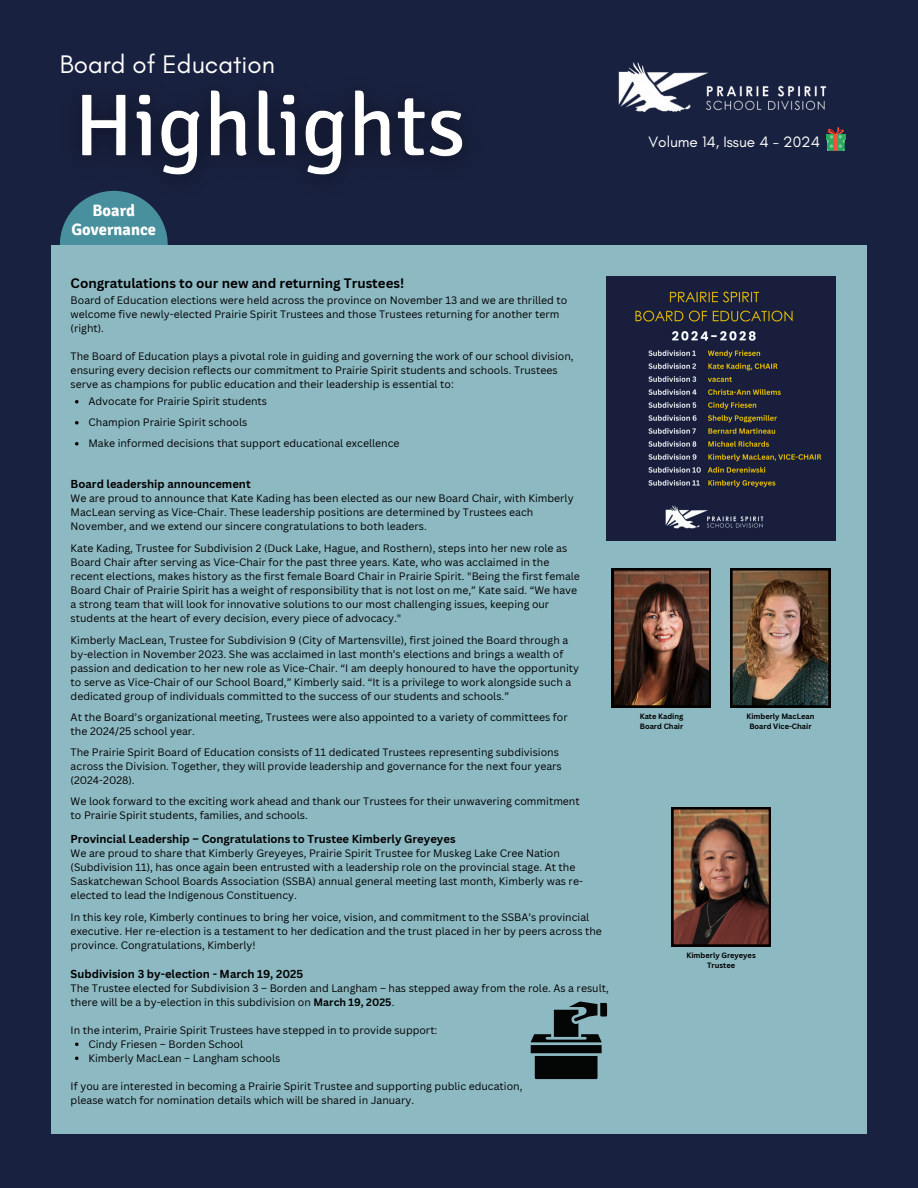
<style>
.page{position:relative;width:918px;height:1188px;background:#192140}
.page>*{position:absolute;margin:0;border:0;box-sizing:border-box;transform-origin:0 0}
.t1{font:25.8px "Glacial Indifference";color:#fff}
.t2{font:700 16.5px/19.2px "Signika";color:#fff;text-align:center}
.t3{font:15.3px "Glacial Indifference";color:#fff}
.t4{font:700 13.35px "Canva Sans";color:#000}
.t5{font:700 11.25px "Canva Sans";color:#000}
.t6{font:10.5px/14px "Canva Sans";color:#000}
.t7{font:700 7.5px "Canva Sans";color:#000}
.s1{font-weight:700}
</style>
<div class="page">
<svg style="left:60px;top:210px;width:108px;height:35px;background:#448795"></svg>
<div style="left:51px;top:245px;width:816px;height:889px;background:#8db9c2"></div>
<img style="left:618px;top:62px;width:209px;height:51px">
<svg style="left:612px;top:568px;width:99px;height:140px;background:#56372a"></svg>
<img style="left:730px;top:568px;width:101px;height:140px">
<svg style="left:671px;top:807px;width:99px;height:140px;background:#6f4737"></svg>
<img style="left:607px;top:276px;width:228px;height:265px">
<div style="left:826px;top:134px;width:19px;height:5px;background:#2eaa60"></div>
<svg style="left:827px;top:127px;width:18px;height:24px"></svg>
<svg style="left:531px;top:1002px;width:76px;height:77px"></svg>
<svg style="left:75px;top:1043px;width:4px;height:3px"></svg>
<svg style="left:75px;top:1057px;width:4px;height:3px"></svg>
<svg style="left:75px;top:400px;width:4px;height:4px"></svg>
<svg style="left:75px;top:421px;width:4px;height:4px"></svg>
<svg style="left:75px;top:442px;width:4px;height:4px"></svg>
<img style="left:73px;top:90px;width:390px;height:120px">
<h5 class="t1" style="left:60px;top:49px;width:217px">Board of Education</h5>
<h2 class="t2" style="left:72px;top:201px;width:86px">Board<br>Governance</h2>
<p class="t4" style="left:71px;top:274px;width:335px">Congratulations to our new and returning Trustees!</p>
<p class="t6" style="left:71px;top:293px;width:498px">Board of Education elections were held across the province on November 13 and we are thrilled to welcome five newly-elected Prairie Spirit Trustees and those Trustees returning for another term (right).</p>
<p class="t6" style="left:71px;top:349px;width:505px">The Board of Education plays a pivotal role in guiding and governing the work of our school division, ensuring every decision reflects our commitment to Prairie Spirit students and schools. Trustees serve as champions for public education and their leadership is essential to:</p>
<p class="t6" style="left:89px;top:394px;width:180px">Advocate for Prairie Spirit students</p>
<p class="t6" style="left:89px;top:415px;width:160px">Champion Prairie Spirit schools</p>
<p class="t6" style="left:89px;top:436px;width:313px">Make informed decisions that support educational excellence</p>
<h5 class="t5" style="left:71px;top:476px;width:182px">Board leadership announcement</h5>
<h5 class="t6" style="left:71px;top:491px;width:504px">We are proud to announce that Kate Kading has been elected as our new Board Chair, with Kimberly<br>MacLean serving as Vice-Chair. These leadership positions are determined by Trustees each<br>November, and we extend our sincere congratulations to both leaders.</h5>
<p class="t6" style="left:71px;top:541px;width:511px">Kate Kading, Trustee for Subdivision 2 (Duck Lake, Hague, and Rosthern), steps into her new role as Board Chair after serving as Vice-Chair for the past three years. Kate, who was acclaimed in the recent elections, makes history as the first female Board Chair in Prairie Spirit. "Being the first female Board Chair of Prairie Spirit has a weight of responsibility that is not lost on me,” Kate said. “We have a strong team that will look for innovative solutions to our most challenging issues, keeping our students at the heart of every decision, every piece of advocacy."</p>
<p class="t6" style="left:71px;top:633px;width:510px">Kimberly MacLean, Trustee for Subdivision 9 (City of Martensville), first joined the Board through a by-election in November 2023. She was acclaimed in last month’s elections and brings a wealth of passion and dedication to her new role as Vice-Chair. “I am deeply honoured to have the opportunity to serve as Vice-Chair of our School Board,” Kimberly said. “It is a privilege to work alongside such a dedicated group of individuals committed to the success of our students and schools.”</p>
<p class="t6" style="left:71px;top:710px;width:499px">At the Board’s organizational meeting, Trustees were also appointed to a variety of committees for the 2024/25 school year.</p>
<p class="t6" style="left:71px;top:745px;width:493px">The Prairie Spirit Board of Education consists of 11 dedicated Trustees representing subdivisions across the Division. Together, they will provide leadership and governance for the next four years (2024-2028).</p>
<h5 class="t6" style="left:71px;top:794px;width:511px">We look forward to the exciting work ahead and thank our Trustees for their unwavering commitment to Prairie Spirit students, families, and schools.</h5>
<h5 class="t5" style="left:71px;top:831px;width:386px">Provincial Leadership – Congratulations to Trustee Kimberly Greyeyes</h5>
<h5 class="t6" style="left:71px;top:846px;width:514px">We are proud to share that Kimberly Greyeyes, Prairie Spirit Trustee for Muskeg Lake Cree Nation (Subdivision 11), has once again been entrusted with a leadership role on the provincial stage. At the Saskatchewan School Boards Association (SSBA) annual general meeting last month, Kimberly was re&shy;elected to lead the Indigenous Constituency.</h5>
<h5 class="t6" style="left:71px;top:910px;width:533px">In this key role, Kimberly continues to bring her voice, vision, and commitment to the SSBA’s provincial executive. Her re-election is a testament to her dedication and the trust placed in her by peers across the province. Congratulations, Kimberly!</h5>
<h5 class="t5" style="left:71px;top:966px;width:234px">Subdivision 3 by-election - March 19, 2025</h5>
<h5 class="t6" style="left:71px;top:981px;width:540px">The Trustee elected for Subdivision 3 – Borden and Langham – has stepped away from the role. As a result, there will be a by-election in this subdivision on <span class="s1">March 19, 2025</span>.</h5>
<h5 class="t6" style="left:71px;top:1023px;width:368px">In the interim, Prairie Spirit Trustees have stepped in to provide support:</h5>
<h5 class="t6" style="left:89px;top:1037px;width:156px">Cindy Friesen – Borden School</h5>
<p class="t6" style="left:89px;top:1051px;width:193px">Kimberly MacLean – Langham schools</p>
<p class="t6" style="left:71px;top:1079px;width:453px">If you are interested in becoming a Prairie Spirit Trustee and supporting public education, please watch for nomination details which will be shared in January.</p>
<p class="t3" style="left:649px;top:133px;width:173px">Volume 14, Issue 4 - 2024</p>
<p class="t7" style="left:640px;top:711px;width:45px">Kate Kading</p>
<p class="t7" style="left:640px;top:721px;width:45px">Board Chair</p>
<h4 class="t7" style="left:746px;top:711px;width:69px">Kimberly MacLean</h4>
<p class="t7" style="left:749px;top:721px;width:64px">Board Vice-Chair</p>
<h3 class="t7" style="left:687px;top:950px;width:71px">Kimberly Greyeyes</h3>
<h5 class="t7" style="left:707px;top:960px;width:29px">Trustee</h5>
</div>
